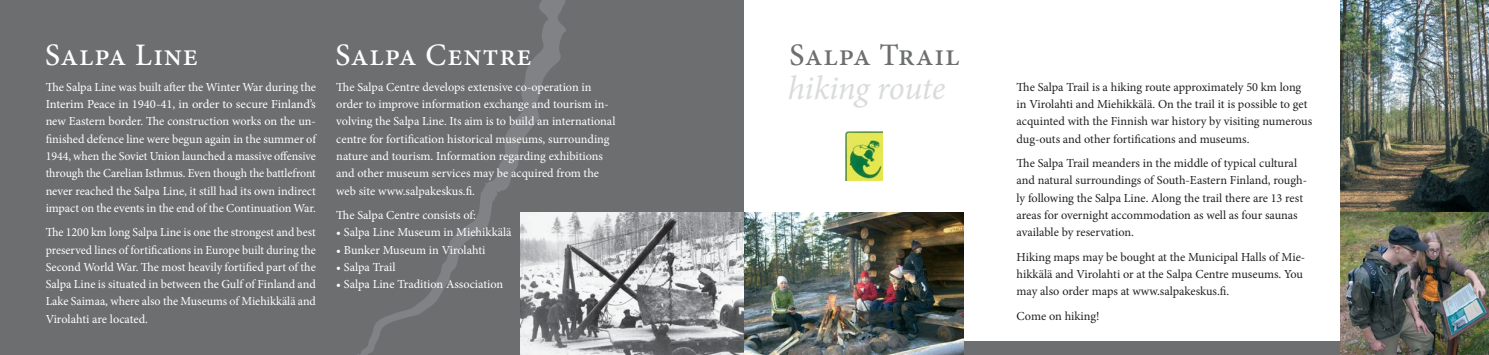
<style>
.page{position:relative;width:1489px;height:355px;background:#fff}
.page>*{position:absolute;margin:0;border:0;box-sizing:border-box;transform-origin:0 0}
.t1{font:italic 33.75px "Minion Pro";letter-spacing:-.015em;color:#d9dbdc}
.t2{font:500 31.25px "Minion Pro";letter-spacing:.025em;color:#fff}
.t3{font:500 31.25px "Minion Pro";letter-spacing:.025em;color:#6d6e70}
.t4{font:12.25px/17.2px "Minion Pro";color:#fff;text-align:justify}
.t5{font:12.25px/17.2px "Minion Pro";color:#231f20}
</style>
<div class="page">
<div style="left:0;top:0;width:743px;height:354px;background:#6d6e70"></div>
<svg style="left:361px;top:0;width:383px;height:354px"></svg>
<div style="left:950px;top:341px;width:406px;height:13px;background:#6d6e70"></div>
<img style="left:520px;top:212px;width:443px;height:142px">
<img style="left:1340px;top:0;width:148px;height:354px">
<img style="left:845px;top:131px;width:37px;height:50px">
<h2 class="t2" style="left:45px;top:43px;width:155px">Salpa Line</h2>
<p class="t4" style="left:46px;top:79px;width:272px">The Salpa Line was built after the Winter War during the Interim Peace in 1940-41, in order to secure Finland’s new Eastern border. The construction works on the un&shy;finished defence line were begun again in the summer of 1944, when the Soviet Union launched a massive offensive through the Carelian Isthmus. Even though the battlefront never reached the Salpa Line, it still had its own indirect impact on the events in the end of the Continuation War.</p>
<p class="t4" style="left:46px;top:224px;width:272px">The 1200 km long Salpa Line is one the strongest and best preserved lines of fortifications in Europe built during the Second World War. The most heavily fortified part of the Salpa Line is situated in between the Gulf of Finland and Lake Saimaa, where also the Museums of Miehikkälä and Virolahti are located.</p>
<h2 class="t2" style="left:335px;top:43px;width:198px">Salpa Centre</h2>
<h2 class="t3" style="left:789px;top:43px;width:172px">Salpa Trail</h2>
<p class="t4" style="left:336px;top:79px;width:280px;text-align:left">The Salpa Centre develops extensive co-operation in order to improve information exchange and tourism in&shy;volving the Salpa Line. Its aim is to build an international centre for fortification historical museums, surrounding nature and tourism. Information regarding exhibitions and other museum services may be acquired from the web site www.salpakeskus.fi.</p>
<p class="t4" style="left:336px;top:207px;width:141px">The Salpa Centre consists of:</p>
<p class="t4" style="left:336px;top:224px;width:177px">• Salpa Line Museum in Miehikkälä</p>
<p class="t4" style="left:336px;top:242px;width:151px">• Bunker Museum in Virolahti</p>
<p class="t4" style="left:336px;top:259px;width:61px">• Salpa Trail</p>
<p class="t4" style="left:336px;top:276px;width:168px">• Salpa Line Tradition Association</p>
<h1 class="t1" style="left:788px;top:75px;width:159px">hiking route</h1>
<p class="t5" style="left:1016px;top:79px;width:297px">The Salpa Trail is a hiking route approximately 50 km long in Virolahti and Miehikkälä. On the trail it is possible to get acquinted with the Finnish war history by visiting numerous dug-outs and other fortifications and museums.</p>
<p class="t5" style="left:1016px;top:155px;width:292px">The Salpa Trail meanders in the middle of typical cultural and natural surroundings of South-Eastern Finland, rough&shy;ly following the Salpa Line. Along the trail there are 13 rest areas for overnight accommodation as well as four saunas available by reservation.</p>
<p class="t5" style="left:1016px;top:249px;width:290px">Hiking maps may be bought at the Municipal Halls of Mie&shy;hikkälä and Virolahti or at the Salpa Centre museums. You may also order maps at www.salpakeskus.fi.</p>
<p class="t5" style="left:1016px;top:307px;width:84px">Come on hiking!</p>
</div>
